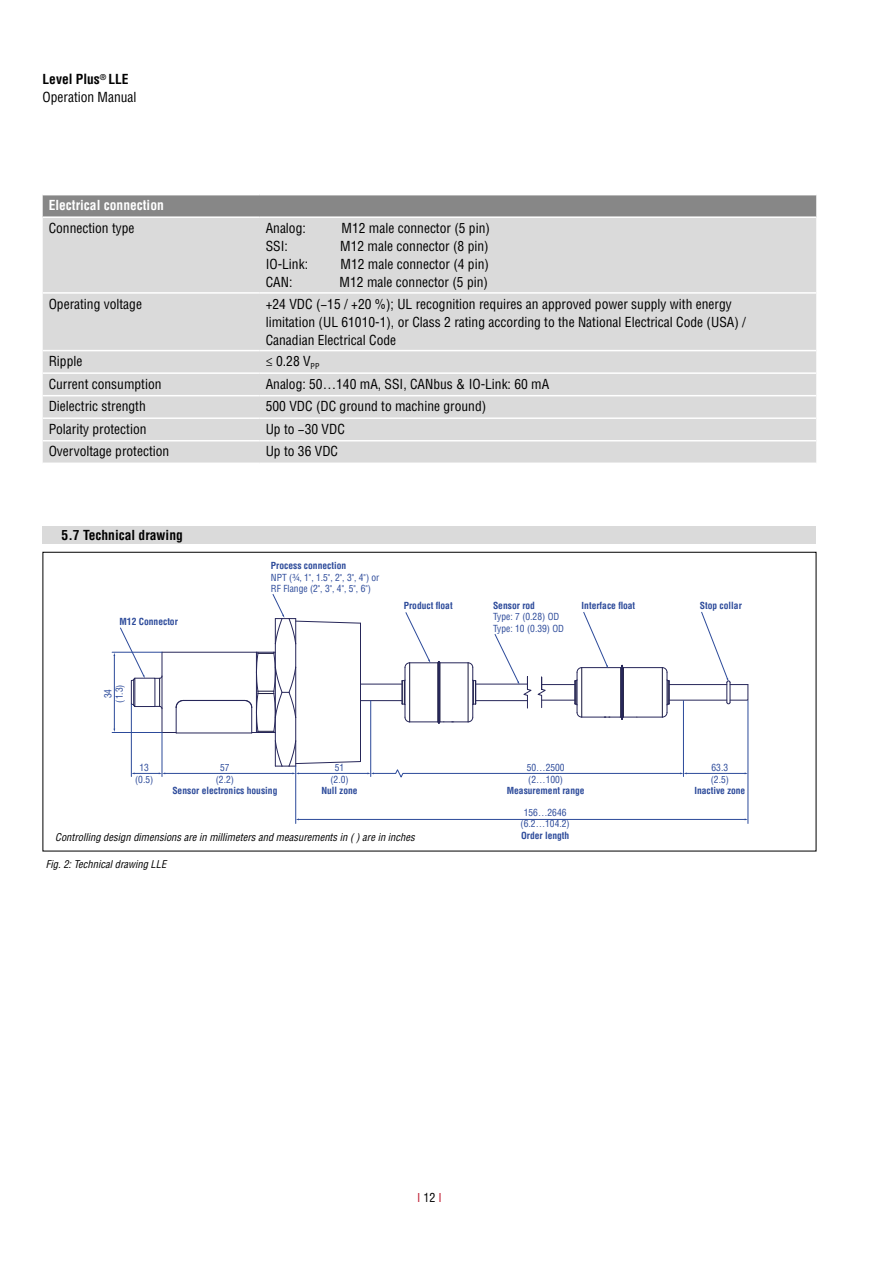
<style>
.page{position:relative;width:893px;height:1263px;background:#fff}
.page>*{position:absolute;margin:0;border:0;box-sizing:border-box;transform-origin:0 0}
.t1{font:condensed 13.5px/18px "Helvetica LT Std";color:#000}
.t2{font:condensed 13.5px/18px "Helvetica LT Pro";color:#000}
.t3{font:700 condensed 13.5px "Helvetica LT Std";color:#fff}
.t4{font:700 condensed 13.5px "Helvetica LT Std";color:#000}
.t5{font:condensed 12px "Helvetica LT Pro";color:#bf1930}
.t6{font:italic condensed 10.5px "Helvetica LT Std";color:#000}
.t7{font:condensed 9.45px/11.4px "Helvetica LT Pro";color:#2c4a9a;text-align:center}
.t8{font:700 condensed 9.45px "Helvetica LT Pro";color:#2c4a9a}
.s1{font-weight:700}
.s2{color:#000}
</style>
<div class="page">
<div style="left:43px;top:526px;width:773px;height:18px;background:#dadada"></div>
<hr style="left:623px;top:668px;width:1px;height:49px;background:#1a1a3e">
<hr style="left:662px;top:668px;width:1px;height:49px;background:#1a1a3e">
<hr style="left:620px;top:668px;width:1px;height:49px;background:#1a1a3e">
<hr style="left:581px;top:668px;width:1px;height:49px;background:#1a1a3e">
<hr style="left:468px;top:663px;width:1px;height:59px;background:#1a1a3e">
<hr style="left:409px;top:663px;width:1px;height:59px;background:#1a1a3e">
<hr style="left:437px;top:663px;width:1px;height:59px;background:#1a1a3e">
<hr style="left:162px;top:652px;width:1px;height:80px;background:#262659">
<hr style="left:162px;top:652px;width:94px;height:1px;background:#262659">
<hr style="left:360px;top:684px;width:42px;height:1px;background:#262659">
<hr style="left:476px;top:700px;width:51px;height:1px;background:#262659">
<hr style="left:360px;top:700px;width:42px;height:1px;background:#262659">
<hr style="left:476px;top:684px;width:51px;height:1px;background:#262659">
<hr style="left:183px;top:700px;width:62px;height:1px;background:#262659">
<hr style="left:176px;top:732px;width:76px;height:1px;background:#262659">
<svg style="left:155px;top:675px;width:29px;height:58px"></svg>
<hr style="left:669px;top:700px;width:58px;height:1px;background:#262659">
<hr style="left:542px;top:700px;width:33px;height:1px;background:#262659">
<hr style="left:669px;top:684px;width:58px;height:1px;background:#262659">
<hr style="left:542px;top:684px;width:33px;height:1px;background:#262659">
<svg style="left:661px;top:667px;width:7px;height:6px"></svg>
<hr style="left:582px;top:667px;width:39px;height:1px;background:#262659">
<hr style="left:582px;top:717px;width:38px;height:1px;background:#262659">
<hr style="left:623px;top:667px;width:39px;height:1px;background:#262659">
<hr style="left:623px;top:717px;width:39px;height:1px;background:#262659">
<hr style="left:667px;top:672px;width:1px;height:40px;background:#262659">
<hr style="left:577px;top:672px;width:1px;height:40px;background:#262659">
<svg style="left:574px;top:679px;width:9px;height:39px"></svg>
<hr style="left:621px;top:666px;width:1px;height:53px;background:#262659">
<hr style="left:622px;top:666px;width:1px;height:53px;background:#262659">
<svg style="left:661px;top:679px;width:9px;height:39px"></svg>
<hr style="left:472px;top:667px;width:1px;height:50px;background:#262659">
<hr style="left:405px;top:667px;width:1px;height:50px;background:#262659">
<svg style="left:404px;top:716px;width:70px;height:8px"></svg>
<svg style="left:401px;top:679px;width:5px;height:26px"></svg>
<hr style="left:438px;top:662px;width:1px;height:61px;background:#262659">
<hr style="left:439px;top:662px;width:1px;height:61px;background:#262659">
<svg style="left:472px;top:679px;width:5px;height:26px"></svg>
<hr style="left:112px;top:652px;width:50px;height:1px;background:#2c4a9a">
<hr style="left:112px;top:732px;width:50px;height:1px;background:#2c4a9a">
<hr style="left:114px;top:655px;width:1px;height:74px;background:#2c4a9a">
<hr style="left:131px;top:704px;width:1px;height:72px;background:#2c4a9a">
<hr style="left:162px;top:732px;width:1px;height:44px;background:#2c4a9a">
<hr style="left:295px;top:766px;width:1px;height:57px;background:#2c4a9a">
<hr style="left:165px;top:773px;width:128px;height:1px;background:#2c4a9a">
<svg style="left:131px;top:772px;width:34px;height:2px"></svg>
<svg style="left:113px;top:627px;width:32px;height:82px"></svg>
<hr style="left:370px;top:701px;width:1px;height:75px;background:#2c4a9a">
<hr style="left:683px;top:701px;width:1px;height:75px;background:#2c4a9a">
<hr style="left:298px;top:773px;width:70px;height:1px;background:#2c4a9a">
<hr style="left:748px;top:701px;width:1px;height:122px;background:#2c4a9a">
<hr style="left:686px;top:773px;width:59px;height:1px;background:#2c4a9a">
<svg style="left:367px;top:769px;width:320px;height:9px"></svg>
<hr style="left:298px;top:819px;width:447px;height:1px;background:#2c4a9a">
<svg style="left:244px;top:594px;width:117px;height:180px"></svg>
<svg style="left:404px;top:612px;width:70px;height:56px"></svg>
<svg style="left:494px;top:634px;width:53px;height:75px"></svg>
<svg style="left:576px;top:612px;width:32px;height:61px"></svg>
<svg style="left:701px;top:611px;width:47px;height:94px"></svg>
<div style="left:43px;top:195px;width:773px;height:21px;background:#878787"></div>
<div style="left:43px;top:218px;width:773px;height:244px;background:#dadada"></div>
<hr style="left:43px;top:292px;width:217px;height:2px;background:#fff">
<hr style="left:260px;top:292px;width:556px;height:2px;background:#fff">
<hr style="left:43px;top:350px;width:217px;height:1px;background:#fff">
<hr style="left:260px;top:350px;width:556px;height:1px;background:#fff">
<hr style="left:43px;top:372px;width:217px;height:2px;background:#fff">
<hr style="left:260px;top:372px;width:556px;height:2px;background:#fff">
<hr style="left:43px;top:395px;width:217px;height:1px;background:#fff">
<hr style="left:260px;top:395px;width:556px;height:1px;background:#fff">
<hr style="left:43px;top:417px;width:217px;height:2px;background:#fff">
<hr style="left:260px;top:417px;width:556px;height:2px;background:#fff">
<hr style="left:43px;top:440px;width:217px;height:1px;background:#fff">
<hr style="left:260px;top:440px;width:556px;height:1px;background:#fff">
<p class="t2" style="left:43px;top:70px;width:96px"><span class="s1">Level Plus</span><sup>®</sup> <span class="s1">LLE<br></span>Operation Manual</p>
<p class="t3" style="left:49px;top:197px;width:117px">Electrical connection</p>
<p class="t1" style="left:49px;top:219px;width:87px">Connection type</p>
<p class="t1" style="left:266px;top:219px;width:42px">Analog:</p>
<p class="t1" style="left:341px;top:219px;width:150px">M12 male connector (5 pin)</p>
<p class="t1" style="left:266px;top:237px;width:24px">SSI:</p>
<p class="t1" style="left:340px;top:237px;width:150px">M12 male connector (8 pin)</p>
<p class="t1" style="left:266px;top:255px;width:44px">IO-Link:</p>
<p class="t1" style="left:340px;top:255px;width:150px">M12 male connector (4 pin)</p>
<p class="t1" style="left:266px;top:273px;width:28px">CAN:</p>
<p class="t1" style="left:340px;top:273px;width:150px">M12 male connector (5 pin)</p>
<p class="t1" style="left:49px;top:295px;width:95px">Operating voltage</p>
<p class="t1" style="left:266px;top:295px;width:482px">+24 VDC (−15 / +20 %); UL recognition requires an approved power supply with energy limitation (UL 61010-1), or Class 2 rating according to the National Electrical Code (USA) /<br>Canadian Electrical Code</p>
<p class="t1" style="left:49px;top:352px;width:35px">Ripple</p>
<p class="t1" style="left:266px;top:352px;width:55px">≤ 0.28 V<sub>PP</sub></p>
<p class="t1" style="left:49px;top:375px;width:114px">Current consumption</p>
<p class="t1" style="left:266px;top:375px;width:285px">Analog: 50…140 mA, SSI, CANbus &amp; IO-Link: 60 mA</p>
<p class="t1" style="left:49px;top:397px;width:99px">Dielectric strength</p>
<p class="t1" style="left:266px;top:397px;width:222px">500 VDC (DC ground to machine ground)</p>
<p class="t1" style="left:49px;top:420px;width:99px">Polarity protection</p>
<p class="t1" style="left:266px;top:420px;width:81px">Up to −30 VDC</p>
<p class="t1" style="left:49px;top:442px;width:122px">Overvoltage protection</p>
<p class="t1" style="left:266px;top:442px;width:74px">Up to 36 VDC</p>
<p class="t4" style="left:62px;top:527px;width:123px">5.7 Technical drawing</p>
<p class="t8" style="left:120px;top:615px;width:60px">M12 Connector</p>
<p class="t7" style="left:102px;top:703px;width:20px;rotate:-90deg">34 (1.3)</p>
<p class="t8" style="left:271px;top:559px;width:77px">Process connection</p>
<p class="t7" style="left:271px;top:571px;width:110px;text-align:left">NPT (¾, 1", 1.5", 2", 3", 4") or<br>RF Flange (2", 3", 4", 5", 6")</p>
<p class="t7" style="left:135px;top:762px;width:20px">13 (0.5)</p>
<p class="t7" style="left:216px;top:762px;width:20px">57 (2.2)</p>
<p class="t8" style="left:172px;top:784px;width:107px">Sensor electronics housing</p>
<p class="t7" style="left:330px;top:762px;width:20px">51 (2.0)</p>
<p class="t8" style="left:321px;top:784px;width:38px">Null zone</p>
<p class="t8" style="left:404px;top:599px;width:50px">Product float</p>
<p class="t8" style="left:493px;top:599px;width:43px">Sensor rod</p>
<p class="t7" style="left:493px;top:611px;width:73px;text-align:left">Type: 7 (0.28) OD<br>Type: 10 (0.39) OD</p>
<p class="t8" style="left:582px;top:600px;width:55px">Interface float</p>
<p class="t8" style="left:700px;top:599px;width:43px">Stop collar</p>
<p class="t7" style="left:527px;top:762px;width:40px;text-align:left">50…2500 (2…100)</p>
<p class="t8" style="left:507px;top:784px;width:79px">Measurement range</p>
<p class="t7" style="left:711px;top:762px;width:20px;text-align:left">63.3 (2.5)</p>
<p class="t8" style="left:694px;top:784px;width:52px">Inactive zone</p>
<p class="t6" style="left:55px;top:830px;width:361px">Controlling design dimensions are in millimeters and measurements in ( ) are in inches</p>
<p class="t6" style="left:46px;top:857px;width:122px">Fig. 2: Technical drawing LLE</p>
<p class="t7" style="left:521px;top:807px;width:51px">156…2646 (6.2…104.2)</p>
<p class="t8" style="left:521px;top:829px;width:50px">Order length</p>
<p class="t5" style="left:417px;top:1190px;width:26px">I <span class="s2">12</span> I</p>
</div>
